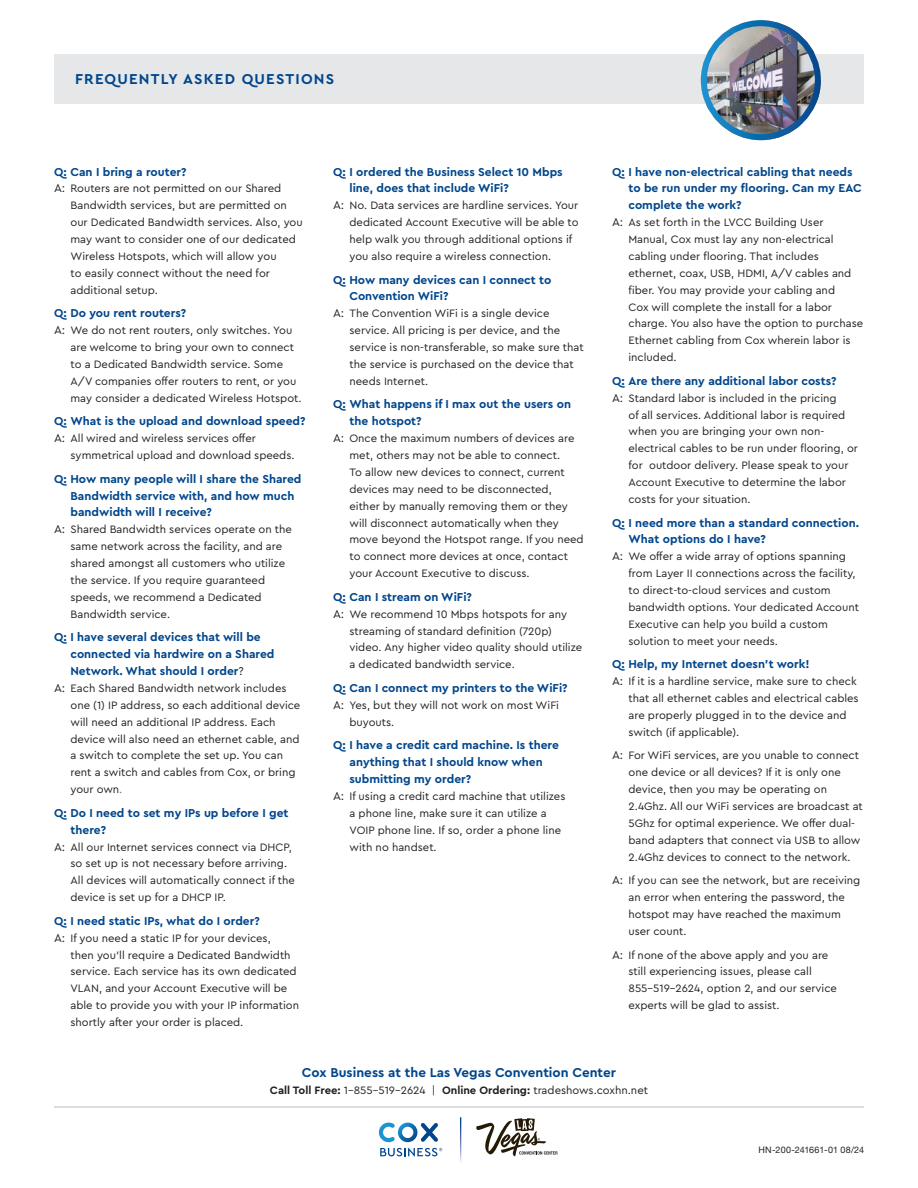
<style>
.page{position:relative;width:918px;height:1188px;background:#fff}
.page>*{position:absolute;margin:0;border:0;box-sizing:border-box;transform-origin:0 0}
.t1{font:700 15px "Cera Pro";letter-spacing:.08em;color:#01468c}
.t2{font:700 13.5px "Cera Pro";color:#01468c}
.t3{font:700 12px/16.8px "Cera Pro";color:#01468c}
.t4{font:11.25px/16.8px "Cera Pro";color:#231f20}
.t5{font:9px "Helvetica Neue LT Pro";letter-spacing:-.005em;color:#231f20}
.s1{font-size:12px}
.s2{font-weight:400;color:#231f20}
.s3{color:#6c6d70}
.s4{font-weight:700}
</style>
<div class="page">
<div style="left:54px;top:54px;width:810px;height:49px;background:#e6e7e9"></div>
<svg style="left:379px;top:1123px;width:59px;height:19px"></svg>
<svg style="left:380px;top:1148px;width:62px;height:8px"></svg>
<svg style="left:476px;top:1118px;width:82px;height:38px"></svg>
<hr style="left:54px;top:1106px;width:810px;height:2px;background:#d1d2d4">
<img style="left:701px;top:20px;width:120px;height:120px;border-radius:60px">
<div style="left:701px;top:20px;width:120px;height:120px;border:6px solid #fff;border-radius:50%"></div>
<h1 class="t1" style="left:75px;top:69px;width:261px">FREQUENTLY ASKED QUESTIONS</h1>
<p class="t3" style="left:54px;top:163px;width:134px">Q: Can I bring a router?</p>
<p class="t4" style="left:70px;top:180px;width:234px;text-indent:-16px"><span class="s1">A:</span> Routers are not permitted on our Shared Bandwidth services, but are permitted on our Dedicated Bandwidth services. Also, you may want to consider one of our dedicated Wireless Hotspots, which will allow you<br>to easily connect without the need for additional setup.</p>
<p class="t3" style="left:54px;top:304px;width:134px">Q: Do you rent routers?</p>
<p class="t4" style="left:70px;top:321px;width:233px;text-indent:-16px"><span class="s1">A:</span> We do not rent routers, only switches. You are welcome to bring your own to connect to a Dedicated Bandwidth service. Some A/V companies offer routers to rent, or you may consider a dedicated Wireless Hotspot.</p>
<p class="t3" style="left:54px;top:412px;width:253px">Q: What is the upload and download speed?</p>
<p class="t4" style="left:70px;top:429px;width:226px;text-indent:-16px"><span class="s1">A:</span> All wired and wireless services offer symmetrical upload and download speeds.</p>
<p class="t3" style="left:70px;top:470px;width:233px;text-indent:-16px">Q: How many people will I share the Shared<br>Bandwidth service with, and how much bandwidth will I receive?</p>
<p class="t4" style="left:70px;top:521px;width:223px;text-indent:-16px"><span class="s1">A:</span> Shared Bandwidth services operate on the same network across the facility, and are shared amongst all customers who utilize the service. If you require guaranteed speeds, we recommend a Dedicated Bandwidth service.</p>
<p class="t3" style="left:70px;top:628px;width:206px;text-indent:-16px">Q: I have several devices that will be connected via hardwire on a Shared<br>Network. What should I order<span class="s2">?</span></p>
<p class="t4" style="left:70px;top:679px;width:231px;text-indent:-16px"><span class="s1">A:</span> Each Shared Bandwidth network includes one (1) IP address, so each additional device will need an additional IP address. Each device will also need an ethernet cable, and a switch to complete the set up. You can rent a switch and cables from Cox, or bring your own<span class="s3">.</span></p>
<p class="t3" style="left:70px;top:804px;width:220px;text-indent:-16px">Q: Do I need to set my IPs up before I get there?</p>
<p class="t4" style="left:70px;top:838px;width:226px;text-indent:-16px"><span class="s1">A:</span> All our Internet services connect via DHCP, so set up is not necessary before arriving.<br>All devices will automatically connect if the device is set up for a DHCP IP.</p>
<p class="t3" style="left:54px;top:912px;width:207px">Q: I need static IPs, what do I order?</p>
<p class="t4" style="left:70px;top:929px;width:230px;text-indent:-16px"><span class="s1">A:</span> If you need a static IP for your devices,<br>then you’ll require a Dedicated Bandwidth service. Each service has its own dedicated VLAN, and your Account Executive will be able to provide you with your IP information shortly after your order is placed.</p>
<p class="t3" style="left:350px;top:163px;width:215px;text-indent:-16px">Q: I ordered the Business Select 10 Mbps line, does that include WiFi?</p>
<p class="t4" style="left:350px;top:197px;width:231px;text-indent:-16px"><span class="s1">A:</span> No. Data services are hardline services. Your dedicated Account Executive will be able to help walk you through additional options if you also require a wireless connection.</p>
<p class="t3" style="left:350px;top:271px;width:203px;text-indent:-16px">Q: How many devices can I connect to<br>Convention WiFi?</p>
<p class="t4" style="left:350px;top:305px;width:236px;text-indent:-16px"><span class="s1">A:</span> The Convention WiFi is a single device service. All pricing is per device, and the service is non-transferable, so make sure that the service is purchased on the device that needs Internet.</p>
<p class="t3" style="left:350px;top:395px;width:223px;text-indent:-16px">Q: What happens if I max out the users on the hotspot?</p>
<p class="t4" style="left:350px;top:429px;width:236px;text-indent:-16px"><span class="s1">A:</span> Once the maximum numbers of devices are met, others may not be able to connect.<br>To allow new devices to connect, current devices may need to be disconnected, either by manually removing them or they will disconnect automatically when they move beyond the Hotspot range. If you need to connect more devices at once, contact your Account Executive to discuss.</p>
<p class="t3" style="left:333px;top:588px;width:141px">Q: Can I stream on WiFi?</p>
<p class="t4" style="left:350px;top:605px;width:234px;text-indent:-16px"><span class="s1">A:</span> We recommend 10 Mbps hotspots for any streaming of standard definition (720p) video. Any higher video quality should utilize a dedicated bandwidth service.</p>
<p class="t3" style="left:333px;top:679px;width:236px">Q: Can I connect my printers to the WiFi?</p>
<p class="t4" style="left:350px;top:696px;width:211px;text-indent:-16px"><span class="s1">A:</span> Yes, but they will not work on most WiFi buyouts.</p>
<p class="t3" style="left:350px;top:736px;width:211px;text-indent:-16px">Q: I have a credit card machine. Is there anything that I should know when submitting my order?</p>
<p class="t4" style="left:350px;top:787px;width:217px;text-indent:-16px"><span class="s1">A:</span> If using a credit card machine that utilizes a phone line, make sure it can utilize a VOIP phone line. If so, order a phone line with no handset.</p>
<p class="t3" style="left:628px;top:163px;width:235px;text-indent:-16px">Q: I have non-electrical cabling that needs to be run under my flooring. Can my EAC complete the work?</p>
<p class="t4" style="left:628px;top:213px;width:236px;text-indent:-16px"><span class="s1">A:</span> As set forth in the LVCC Building User Manual, Cox must lay any non-electrical cabling under flooring. That includes ethernet, coax, USB, HDMI, A/V cables and fiber. You may provide your cabling and<br>Cox will complete the install for a labor charge. You also have the option to purchase Ethernet cabling from Cox wherein labor is included.</p>
<p class="t3" style="left:612px;top:372px;width:226px">Q: Are there any additional labor costs?</p>
<p class="t4" style="left:628px;top:389px;width:231px;text-indent:-16px"><span class="s1">A:</span> Standard labor is included in the pricing<br>of all services. Additional labor is required when you are bringing your own non&shy;electrical cables to be run under flooring, or for outdoor delivery. Please speak to your Account Executive to determine the labor costs for your situation.</p>
<p class="t3" style="left:628px;top:514px;width:232px;text-indent:-16px">Q: I need more than a standard connection.<br>What options do I have?</p>
<p class="t4" style="left:628px;top:548px;width:232px;text-indent:-16px"><span class="s1">A:</span> We offer a wide array of options spanning from Layer II connections across the facility, to direct-to-cloud services and custom bandwidth options. Your dedicated Account Executive can help you build a custom solution to meet your needs.</p>
<p class="t3" style="left:612px;top:655px;width:199px">Q: Help, my Internet doesn’t work!</p>
<p class="t4" style="left:628px;top:672px;width:232px;text-indent:-16px"><span class="s1">A:</span> If it is a hardline service, make sure to check that all ethernet cables and electrical cables are properly plugged in to the device and switch (if applicable).</p>
<p class="t4" style="left:628px;top:747px;width:236px;text-indent:-16px"><span class="s1">A:</span> For WiFi services, are you unable to connect one device or all devices? If it is only one device, then you may be operating on 2.4Ghz. All our WiFi services are broadcast at 5Ghz for optimal experience. We offer dual&shy;band adapters that connect via USB to allow 2.4Ghz devices to connect to the network.</p>
<p class="t4" style="left:628px;top:872px;width:233px;text-indent:-16px"><span class="s1">A:</span> If you can see the network, but are receiving an error when entering the password, the hotspot may have reached the maximum user count.</p>
<p class="t4" style="left:628px;top:946px;width:210px;text-indent:-16px"><span class="s1">A:</span> If none of the above apply and you are still experiencing issues, please call 855-519-2624, option 2, and our service experts will be glad to assist.</p>
<p class="t2" style="left:302px;top:1063px;width:316px">Cox Business at the Las Vegas Convention Center</p>
<p class="t4" style="left:270px;top:1082px;width:380px"><span class="s4">Call Toll Free:</span> 1-855-519-2624 | <span class="s4">Online Ordering:</span> tradeshows.coxhn.net</p>
<p class="t5" style="left:759px;top:1144px;width:107px">HN-200-241661-01 08/24</p>
</div>
